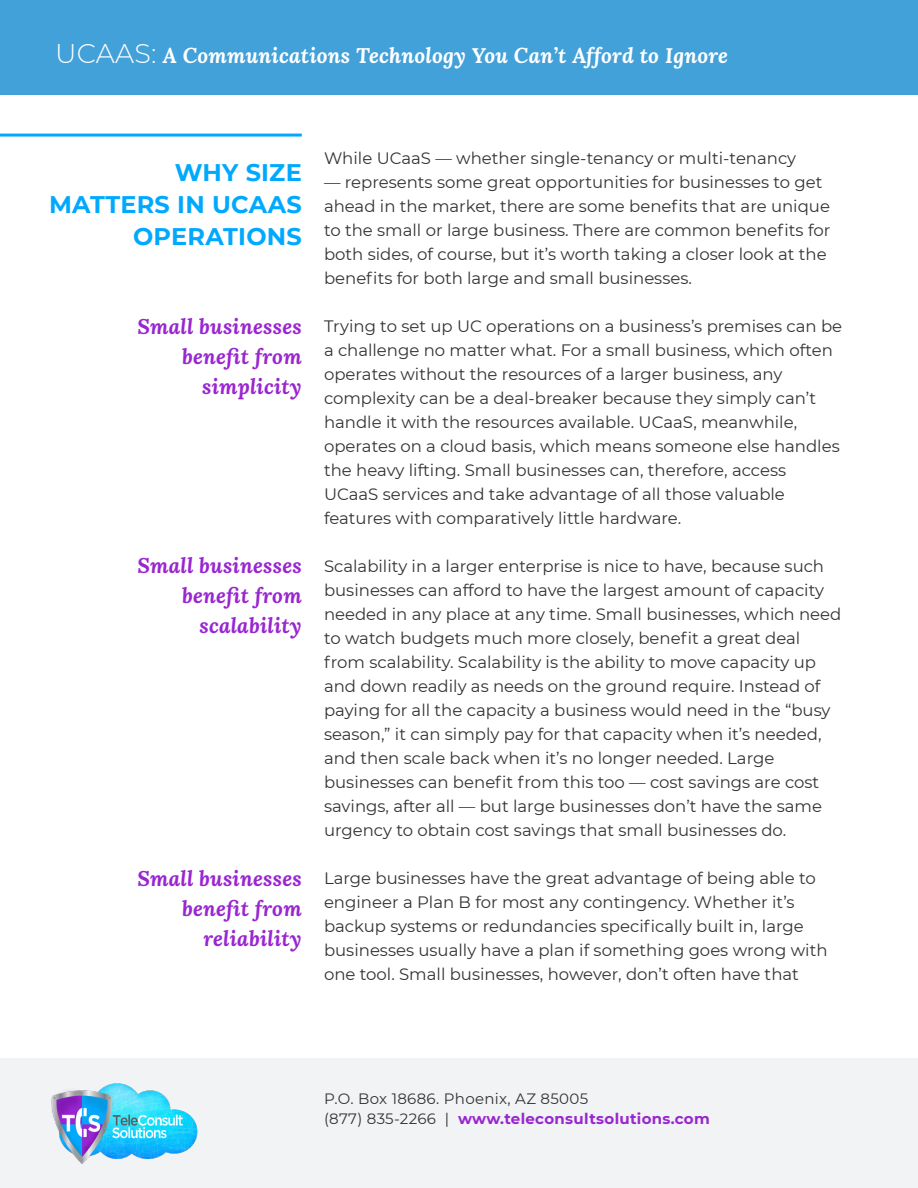
<style>
.page{position:relative;width:918px;height:1188px;background:#fff}
.page>*{position:absolute;margin:0;border:0;box-sizing:border-box;transform-origin:0 0}
.t1{font:700 24px/32.2px "Montserrat";letter-spacing:.01em;color:#01a9fe;text-align:right}
.t2{font:italic 700 21px/30px "Lora";letter-spacing:.01em;color:#9926d0;text-align:right}
.t3{font:italic 700 21px "Lora";letter-spacing:.01em;color:#fff}
.t4{font:16.5px/24px "Montserrat";color:#333}
.t5{font:15px/19.5px "Montserrat";letter-spacing:.02em;color:#333}
.s1{font-family:"Montserrat";font-weight:300;font-style:normal;font-size:27px}
.s2{font-weight:700;color:#9926d0}
</style>
<div class="page">
<div style="left:0;top:0;width:918px;height:94px;background:#43a1d9"></div>
<div style="left:0;top:1058px;width:918px;height:130px;background:#f2f3f4"></div>
<img style="left:52px;top:1083px;width:146px;height:81px">
<hr style="left:0;top:134px;width:302px;height:3px;background:#01a9fe">
<p class="t3" style="left:55px;top:40px;width:675px"><span class="s1">UCAAS:</span> A Communications Technology You Can’t Afford to Ignore</p>
<p class="t1" style="left:49px;top:155px;width:254px">WHY SIZE<br>MATTERS IN UCAAS<br>OPERATIONS</p>
<p class="t2" style="left:137px;top:311px;width:166px">Small businesses benefit from simplicity</p>
<p class="t2" style="left:137px;top:549px;width:166px">Small businesses benefit from scalability</p>
<p class="t2" style="left:137px;top:863px;width:166px">Small businesses benefit from reliability</p>
<p class="t4" style="left:324px;top:145px;width:474px">While UCaaS — whether single-tenancy or multi-tenancy</p>
<p class="t4" style="left:324px;top:169px;width:508px">— represents some great opportunities for businesses to get ahead in the market, there are some benefits that are unique to the small or large business. There are common benefits for both sides, of course, but it’s worth taking a closer look at the benefits for both large and small businesses.</p>
<p class="t4" style="left:324px;top:313px;width:520px">Trying to set up UC operations on a business’s premises can be a challenge no matter what. For a small business, which often operates without the resources of a larger business, any complexity can be a deal-breaker because they simply can’t handle it with the resources available. UCaaS, meanwhile, operates on a cloud basis, which means someone else handles the heavy lifting. Small businesses can, therefore, access UCaaS services and take advantage of all those valuable features with comparatively little hardware.</p>
<p class="t4" style="left:324px;top:553px;width:519px">Scalability in a larger enterprise is nice to have, because such businesses can afford to have the largest amount of capacity needed in any place at any time. Small businesses, which need to watch budgets much more closely, benefit a great deal from scalability. Scalability is the ability to move capacity up and down readily as needs on the ground require. Instead of paying for all the capacity a business would need in the “busy season,” it can simply pay for that capacity when it’s needed, and then scale back when it’s no longer needed. Large businesses can benefit from this too — cost savings are cost savings, after all — but large businesses don’t have the same urgency to obtain cost savings that small businesses do.</p>
<p class="t4" style="left:324px;top:865px;width:505px">Large businesses have the great advantage of being able to engineer a Plan B for most any contingency. Whether it’s backup systems or redundancies specifically built in, large businesses usually have a plan if something goes wrong with one tool. Small businesses, however, don’t often have that</p>
<p class="t5" style="left:324px;top:1089px;width:387px">P.O. Box 18686. Phoenix, AZ 85005<br>(877) 835-2266 | <span class="s2">www.teleconsultsolutions.com</span></p>
</div>
